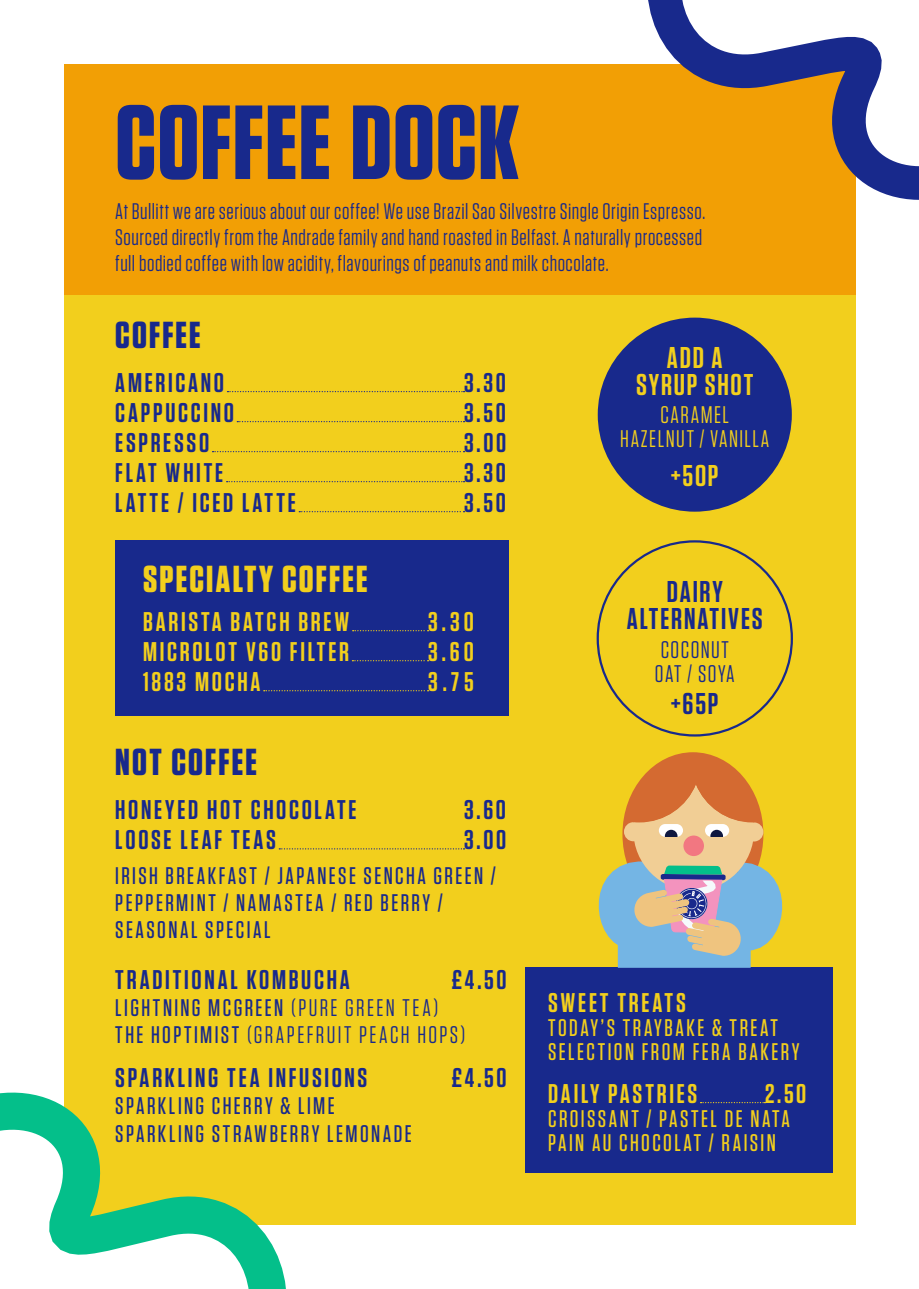
<style>
.page{position:relative;width:919px;height:1289px;background:#fff}
.page>*{position:absolute;margin:0;border:0;box-sizing:border-box;transform-origin:0 0}
.t1{font:700 105px "Tungsten";letter-spacing:.01em;color:#18298c}
.t2{font:700 37.5px "Tungsten";letter-spacing:.055em;color:#18298c}
.t3{font:700 37.5px "Tungsten";letter-spacing:.06em;color:#f2cf1d}
.t4{font:600 30px/27px "Tungsten";letter-spacing:.06em;color:#18298c;text-align:center}
.t5{font:600 30px/27px "Tungsten";letter-spacing:.06em;color:#f2cf1d;text-align:center}
.t6{font:600 27px "Tungsten";letter-spacing:.1em;color:#18298c}
.t7{font:600 27px "Tungsten";letter-spacing:.1em;color:#f2cf1d}
.t8{font:500 24px/27px "Tungsten";letter-spacing:.1em;color:#18298c}
.t9{font:500 24px/24px "Tungsten";letter-spacing:.1em;color:#f2cf1d}
.t10{font:24px "Tungsten";letter-spacing:.095em;color:#18298c}
.t11{font:24px/24px "Tungsten";letter-spacing:.065em;color:#f2cf1d;text-align:center}
.t12{font:24px/24px "Tungsten";letter-spacing:.06em;color:#18298c}
.t13{font:22.5px/25.5px "Tungsten";letter-spacing:.025em;color:#18298c}
.s1{font-weight:400}
.s2{font-weight:500}
</style>
<div class="page">
<div style="left:64px;top:64px;width:791px;height:231px;background:#f29f05"></div>
<div style="left:64px;top:295px;width:791px;height:930px;background:#f2cf1d"></div>
<div style="left:525px;top:967px;width:307px;height:205px;background:#18298c"></div>
<div style="left:115px;top:540px;width:393px;height:176px;background:#18298c"></div>
<svg style="left:648px;top:0;width:270px;height:204px"></svg>
<svg style="left:227px;top:391px;width:237px;height:1px"></svg>
<svg style="left:237px;top:421px;width:227px;height:1px"></svg>
<svg style="left:212px;top:451px;width:252px;height:1px"></svg>
<svg style="left:227px;top:481px;width:237px;height:1px"></svg>
<svg style="left:299px;top:511px;width:165px;height:1px"></svg>
<svg style="left:0;top:1092px;width:286px;height:196px"></svg>
<div style="left:622px;top:752px;width:141px;height:164px;background:#d46a31;border-radius:50%"></div>
<svg style="left:598px;top:770px;width:185px;height:197px"></svg>
<svg style="left:352px;top:630px;width:76px;height:1px"></svg>
<svg style="left:352px;top:660px;width:76px;height:1px"></svg>
<svg style="left:264px;top:690px;width:164px;height:1px"></svg>
<svg style="left:279px;top:848px;width:185px;height:1px"></svg>
<div style="left:597px;top:317px;width:194px;height:194px;background:#18298c;border-radius:50%"></div>
<svg style="left:700px;top:1102px;width:65px;height:1px"></svg>
<p class="t1" style="left:115px;top:86px;width:405px">COFFEE DOCK</p>
<p class="t13" style="left:115px;top:199px;width:591px">At Bullitt we are serious about our coffee! We use Brazil Sao Silvestre Single Origin Espresso.<br>Sourced directly from the Andrade family and hand roasted in Belfast. A naturally processed full bodied coffee with low acidity, flavourings of peanuts and milk chocolate.</p>
<p class="t2" style="left:115px;top:314px;width:87px">COFFEE</p>
<p class="t6" style="left:115px;top:368px;width:110px">AMERICANO</p>
<p class="t6" style="left:464px;top:368px;width:43px">3.30</p>
<p class="t6" style="left:115px;top:398px;width:120px">CAPPUCCINO</p>
<p class="t6" style="left:464px;top:398px;width:43px">3.50</p>
<p class="t6" style="left:115px;top:428px;width:95px">ESPRESSO</p>
<p class="t6" style="left:464px;top:428px;width:43px">3.00</p>
<p class="t6" style="left:115px;top:458px;width:109px">FLAT WHITE</p>
<p class="t6" style="left:464px;top:458px;width:43px">3.30</p>
<p class="t6" style="left:115px;top:488px;width:182px">LATTE / ICED LATTE</p>
<p class="t6" style="left:464px;top:488px;width:43px">3.50</p>
<p class="t3" style="left:143px;top:559px;width:226px">SPECIALTY COFFEE</p>
<p class="t7" style="left:143px;top:607px;width:208px">BARISTA BATCH BREW</p>
<p class="t7" style="left:428px;top:607px;width:47px">3.30</p>
<p class="t7" style="left:143px;top:637px;width:207px">MICROLOT V60 FILTER</p>
<p class="t7" style="left:428px;top:637px;width:47px">3.60</p>
<p class="t7" style="left:143px;top:667px;width:119px">1883 MOCHA</p>
<p class="t7" style="left:428px;top:667px;width:47px">3.75</p>
<p class="t2" style="left:115px;top:741px;width:143px">NOT COFFEE</p>
<p class="t6" style="left:115px;top:795px;width:243px">HONEYED HOT CHOCOLATE</p>
<p class="t6" style="left:464px;top:795px;width:43px">3.60</p>
<p class="t6" style="left:115px;top:825px;width:162px">LOOSE LEAF TEAS</p>
<p class="t6" style="left:464px;top:825px;width:43px">3.00</p>
<p class="t8" style="left:115px;top:862px;width:382px">IRISH BREAKFAST / JAPANESE SENCHA GREEN /<br>PEPPERMINT / NAMASTEA / RED BERRY /<br>SEASONAL SPECIAL</p>
<p class="t6" style="left:115px;top:965px;width:236px">TRADITIONAL KOMBUCHA</p>
<p class="t6" style="left:452px;top:965px;width:56px">£4.50</p>
<p class="t8" style="left:115px;top:994px;width:324px">LIGHTNING MCGREEN <span class="s1">(PURE GREEN TEA)</span></p>
<p class="t10" style="left:115px;top:1022px;width:351px"><span class="s2">THE HOPTIMIST</span> (GRAPEFRUIT PEACH HOPS)</p>
<p class="t6" style="left:115px;top:1063px;width:253px">SPARKLING TEA INFUSIONS</p>
<p class="t6" style="left:452px;top:1063px;width:56px">£4.50</p>
<p class="t8" style="left:115px;top:1092px;width:221px">SPARKLING CHERRY &amp; LIME</p>
<p class="t8" style="left:115px;top:1119px;width:298px">SPARKLING STRAWBERRY LEMONADE</p>
<p class="t5" style="left:636px;top:344px;width:119px">ADD A<br>SYRUP SHOT</p>
<p class="t11" style="left:620px;top:403px;width:150px">CARAMEL<br>HAZELNUT / VANILLA</p>
<p class="t5" style="left:671px;top:462px;width:49px">+50P</p>
<p class="t4" style="left:627px;top:579px;width:137px">DAIRY<br>ALTERNATIVES</p>
<p class="t12" style="left:654px;top:637px;width:81px">COCONUT<br>OAT / SOYA</p>
<p class="t4" style="left:671px;top:690px;width:49px">+65P</p>
<p class="t7" style="left:548px;top:988px;width:139px">SWEET TREATS</p>
<p class="t9" style="left:548px;top:1015px;width:253px">TODAY’S TRAYBAKE &amp; TREAT<br>SELECTION FROM FERA BAKERY</p>
<p class="t7" style="left:548px;top:1078px;width:151px">DAILY PASTRIES</p>
<p class="t7" style="left:765px;top:1078px;width:43px">2.50</p>
<p class="t9" style="left:548px;top:1106px;width:243px">CROISSANT / PASTEL DE NATA<br>PAIN AU CHOCOLAT / RAISIN</p>
</div>
